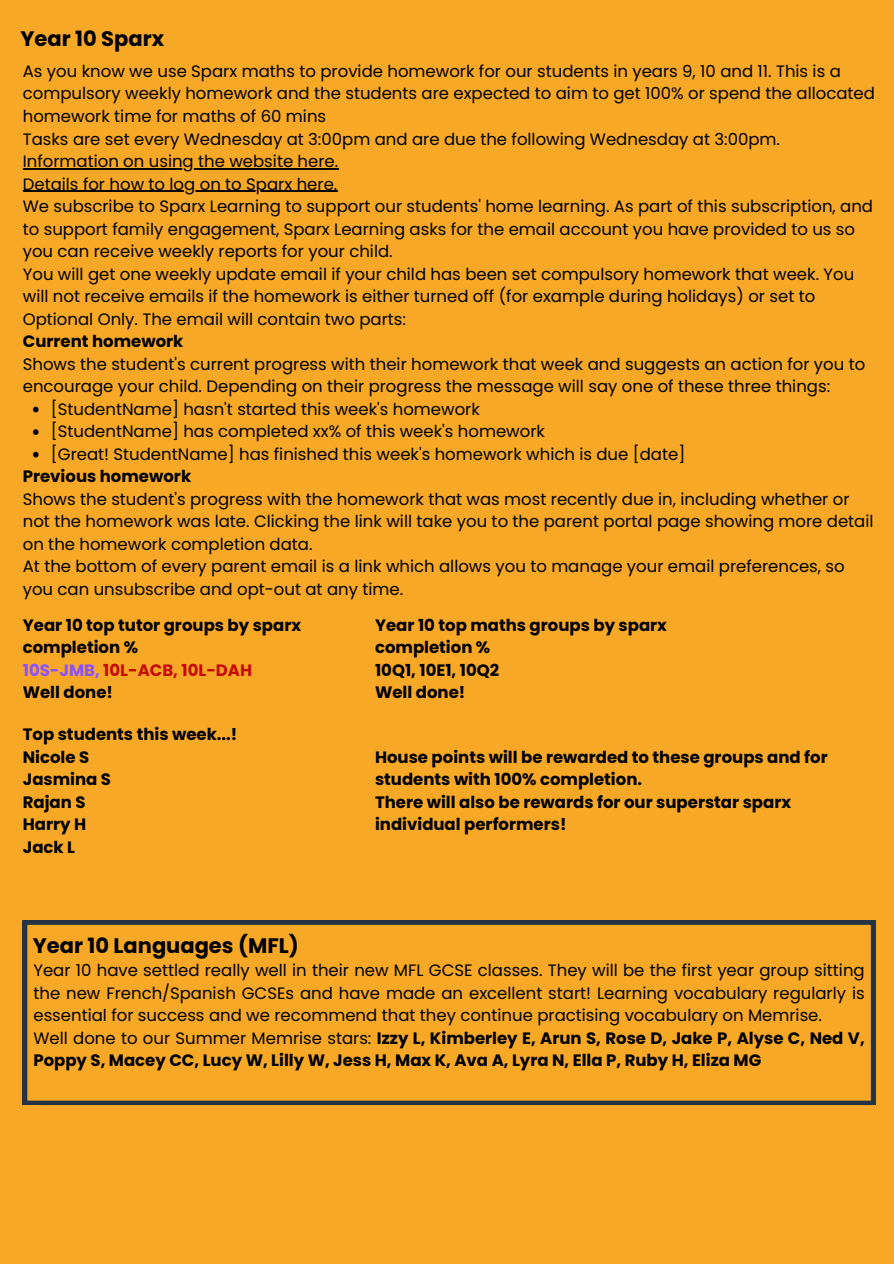
<style>
.page{position:relative;width:894px;height:1264px;background:#fff}
.page>*{position:absolute;margin:0;border:0;box-sizing:border-box;transform-origin:0 0}
.t1{font:700 21px "Poppins";color:#000}
.t2{font:16.5px/22.5px "Poppins";color:#000}
.t3{font:700 16.5px/22.5px "Poppins";color:#000}
.s1{color:#8c52ff}
.s2{color:#c40b08}
.s3{font-weight:400}
</style>
<div class="page">
<div style="left:0;top:0;width:893px;height:1263px;background:#f7a826"></div>
<svg style="left:23px;top:920px;width:851px;height:184px"></svg>
<hr style="left:23px;top:168px;width:315px;height:1px;background:#000">
<hr style="left:23px;top:191px;width:314px;height:1px;background:#000">
<svg style="left:33px;top:407px;width:6px;height:5px"></svg>
<svg style="left:33px;top:429px;width:6px;height:6px"></svg>
<svg style="left:33px;top:452px;width:6px;height:5px"></svg>
<h2 class="t1" style="left:21px;top:24px;width:145px">Year 10 Sparx</h2>
<p class="t2" style="left:23px;top:60px;width:853px">As you know we use Sparx maths to provide homework for our students in years 9, 10 and 11. This is a compulsory weekly homework and the students are expected to aim to get 100% or spend the allocated homework time for maths of 60 mins</p>
<p class="t2" style="left:23px;top:127px;width:758px">Tasks are set every Wednesday at 3:00pm and are due the following Wednesday at 3:00pm.</p>
<p class="t2" style="left:23px;top:150px;width:317px">Information on using the website here.</p>
<p class="t2" style="left:23px;top:172px;width:316px">Details for how to log on to Sparx here.</p>
<p class="t2" style="left:23px;top:195px;width:851px">We subscribe to Sparx Learning to support our students' home learning. As part of this subscription, and to support family engagement, Sparx Learning asks for the email account you have provided to us so you can receive weekly reports for your child.</p>
<p class="t2" style="left:23px;top:262px;width:832px">You will get one weekly update email if your child has been set compulsory homework that week. You will not receive emails if the homework is either turned off (for example during holidays) or set to<br>Optional Only. The email will contain two parts:</p>
<p class="t3" style="left:23px;top:330px;width:162px">Current homework</p>
<p class="t2" style="left:23px;top:352px;width:843px">Shows the student's current progress with their homework that week and suggests an action for you to encourage your child. Depending on their progress the message will say one of these three things:</p>
<p class="t2" style="left:51px;top:397px;width:430px">[StudentName] hasn't started this week's homework</p>
<p class="t2" style="left:51px;top:420px;width:495px">[StudentName] has completed xx% of this week's homework</p>
<p class="t2" style="left:51px;top:442px;width:635px">[Great! StudentName] has finished this week's homework which is due [date]</p>
<p class="t3" style="left:23px;top:465px;width:170px">Previous homework</p>
<p class="t2" style="left:23px;top:487px;width:852px">Shows the student's progress with the homework that was most recently due in, including whether or not the homework was late. Clicking the link will take you to the parent portal page showing more detail on the homework completion data.</p>
<p class="t2" style="left:23px;top:555px;width:823px">At the bottom of every parent email is a link which allows you to manage your email preferences, so you can unsubscribe and opt-out at any time.</p>
<h2 class="t3" style="left:23px;top:614px;width:280px">Year 10 top tutor groups by sparx completion %<br><span class="s1">10S-JMB,</span> <span class="s2">10L-ACB, 10L-DAH<br></span>Well done!</h2>
<h2 class="t3" style="left:375px;top:614px;width:293px">Year 10 top maths groups by sparx completion %<br>10Q1, 10E1, 10Q2<br>Well done!</h2>
<h1 class="t3" style="left:23px;top:723px;width:216px">Top students this week...!<br>Nicole S<br>Jasmina S<br>Rajan S<br>Harry H<br>Jack L</h1>
<p class="t1" style="left:33px;top:931px;width:267px">Year 10 Languages (MFL)</p>
<h2 class="t3" style="left:375px;top:745px;width:454px">House points will be rewarded to these groups and for students with 100% completion.<br>There will also be rewards for our superstar sparx individual performers!</h2>
<h1 class="t2" style="left:33px;top:959px;width:832px;text-align:justify">Year 10 have settled really well in their new MFL GCSE classes. They will be the first year group sitting the new French/Spanish GCSEs and have made an excellent start! Learning vocabulary regularly is essential for success and we recommend that they continue practising vocabulary on Memrise.</h1>
<p class="t3" style="left:33px;top:1026px;width:832px"><span class="s3">Well done to our Summer Memrise stars:</span> Izzy L, Kimberley E, Arun S, Rose D, Jake P, Alyse C, Ned V,<br>Poppy S, Macey CC, Lucy W, Lilly W, Jess H, Max K, Ava A, Lyra N, Ella P, Ruby H, Eliza MG</p>
</div>
